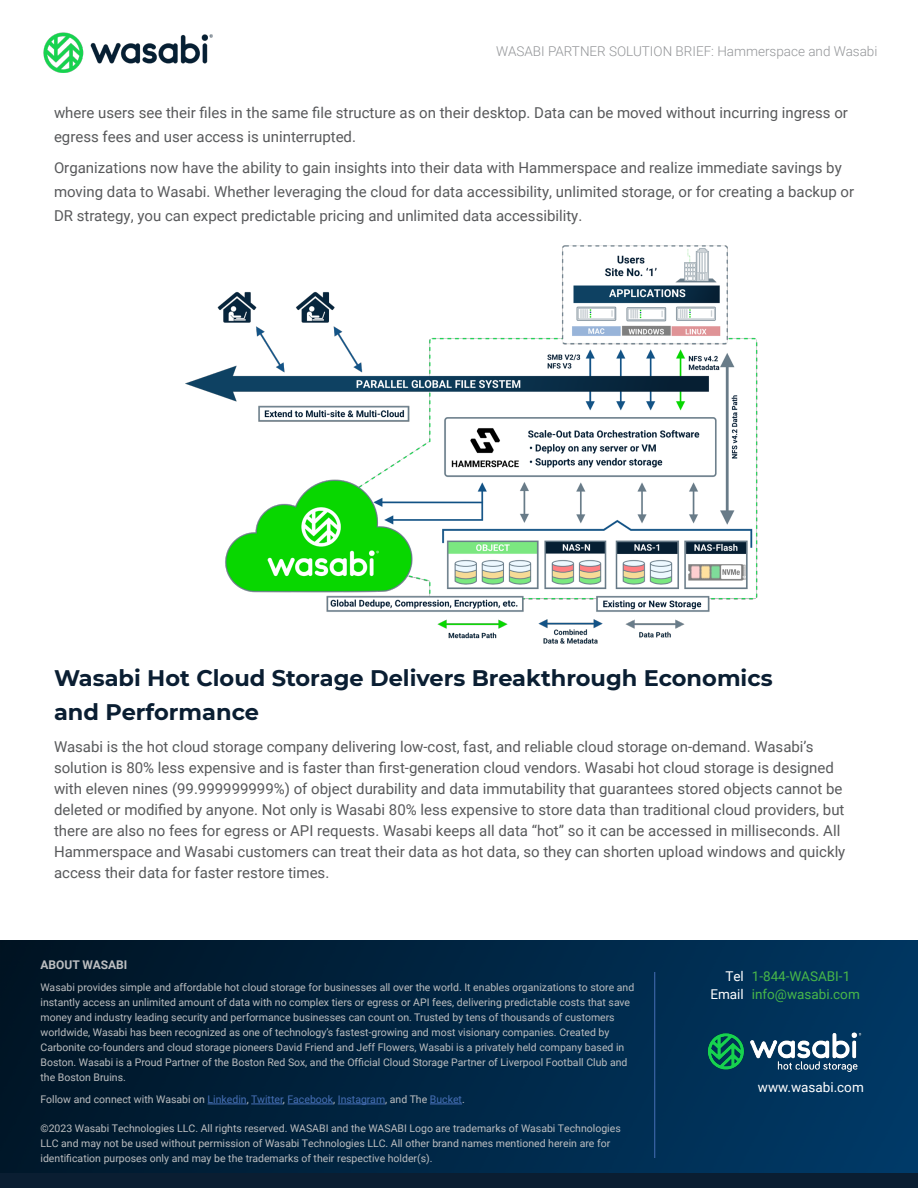
<style>
.page{position:relative;width:918px;height:1188px;background:#fff}
.page>*{position:absolute;margin:0;border:0;box-sizing:border-box;transform-origin:0 0}
.t1{font:700 22.5px/33.8px "Montserrat";color:#0a1e32}
.t2{font:15px/21px "Roboto";color:#58595b}
.t3{font:300 13.5px "Roboto";color:#939598}
.t4{font:13.5px/18px "Roboto";color:#48b749}
.t5{font:13.5px/18px "Roboto";color:#fff;text-align:right}
.t6{font:700 12px "Roboto";color:#bcbec0}
.t7{font:10.5px/15px "Roboto";color:#bcbec0}
.s1{color:#466fb6}
</style>
<div class="page">
<img style="left:43px;top:32px;width:170px;height:41px">
<img style="left:185px;top:245px;width:573px;height:399px">
<div style="left:0;top:1173px;width:918px;height:15px;background:#0a1e32"></div>
<img style="left:0;top:941px;width:918px;height:232px">
<img style="left:705px;top:1029px;width:159px;height:46px">
<hr style="left:654px;top:972px;width:1px;height:186px;background:#466fb6">
<hr style="left:208px;top:1104px;width:39px;height:1px;background:#466fb6">
<hr style="left:251px;top:1104px;width:32px;height:1px;background:#466fb6">
<hr style="left:288px;top:1104px;width:45px;height:1px;background:#466fb6">
<hr style="left:338px;top:1104px;width:47px;height:1px;background:#466fb6">
<hr style="left:430px;top:1104px;width:32px;height:1px;background:#466fb6">
<p class="t3" style="left:496px;top:42px;width:383px">WASABI PARTNER SOLUTION BRIEF: Hammerspace and Wasabi</p>
<p class="t2" style="left:54px;top:100px;width:795px;line-height:24px">where users see their files in the same file structure as on their desktop. Data can be moved without incurring ingress or egress fees and user access is uninterrupted.</p>
<p class="t2" style="left:54px;top:155px;width:802px;line-height:24px">Organizations now have the ability to gain insights into their data with Hammerspace and realize immediate savings by moving data to Wasabi. Whether leveraging the cloud for data accessibility, unlimited storage, or for creating a backup or<br>DR strategy, you can expect predictable pricing and unlimited data accessibility.</p>
<h1 class="t1" style="left:54px;top:660px;width:720px">Wasabi Hot Cloud Storage Delivers Breakthrough Economics and Performance</h1>
<p class="t2" style="left:54px;top:735px;width:793px">Wasabi is the hot cloud storage company delivering low-cost, fast, and reliable cloud storage on-demand. Wasabi’s solution is 80% less expensive and is faster than first-generation cloud vendors. Wasabi hot cloud storage is designed with eleven nines (99.999999999%) of object durability and data immutability that guarantees stored objects cannot be deleted or modified by anyone. Not only is Wasabi 80% less expensive to store data than traditional cloud providers, but there are also no fees for egress or API requests. Wasabi keeps all data “hot” so it can be accessed in milliseconds. All Hammerspace and Wasabi customers can treat their data as hot data, so they can shorten upload windows and quickly access their data for faster restore times.</p>
<p class="t6" style="left:40px;top:956px;width:88px">ABOUT WASABI</p>
<p class="t7" style="left:40px;top:980px;width:595px">Wasabi provides simple and affordable hot cloud storage for businesses all over the world. It enables organizations to store and instantly access an unlimited amount of data with no complex tiers or egress or API fees, delivering predictable costs that save money and industry leading security and performance businesses can count on. Trusted by tens of thousands of customers worldwide, Wasabi has been recognized as one of technology’s fastest-growing and most visionary companies. Created by Carbonite co-founders and cloud storage pioneers David Friend and Jeff Flowers, Wasabi is a privately held company based in Boston. Wasabi is a Proud Partner of the Boston Red Sox, and the Official Cloud Storage Partner of Liverpool Football Club and the Boston Bruins.</p>
<p class="t7" style="left:40px;top:1092px;width:426px">Follow and connect with Wasabi on <span class="s1">Linkedin</span>, <span class="s1">Twitter</span>, <span class="s1">Facebook</span>, <span class="s1">Instagram</span>, and The <span class="s1">Bucket</span>.</p>
<p class="t7" style="left:40px;top:1121px;width:582px">©2023 Wasabi Technologies LLC. All rights reserved. WASABI and the WASABI Logo are trademarks of Wasabi Technologies<br>LLC and may not be used without permission of Wasabi Technologies LLC. All other brand names mentioned herein are for identification purposes only and may be the trademarks of their respective holder(s).</p>
<p class="t5" style="left:710px;top:966px;width:35px">Tel<br>Email</p>
<p class="t4" style="left:752px;top:966px;width:110px">1-844-WASABI-1 info@wasabi.com</p>
<p class="t5" style="left:758px;top:1078px;width:107px">www.wasabi.com</p>
</div>
